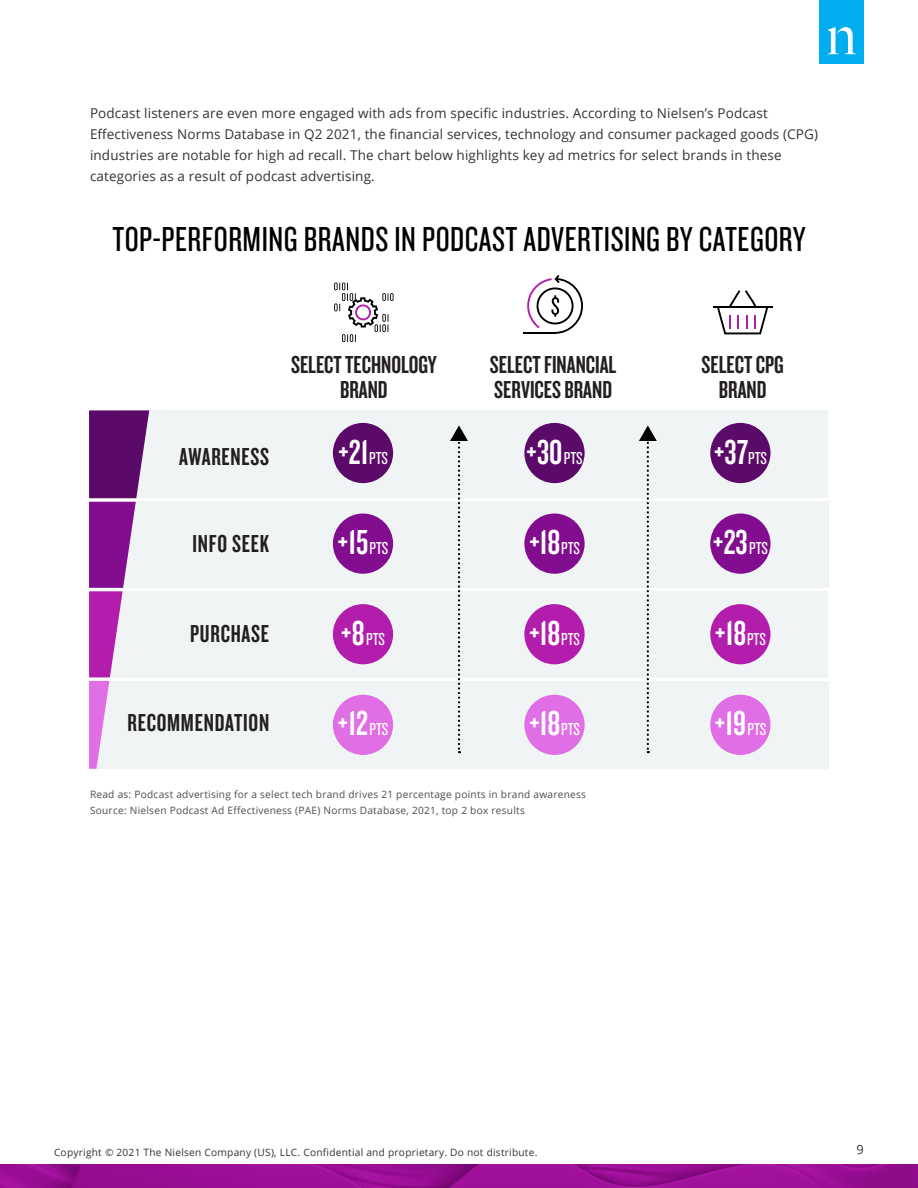
<style>
.page{position:relative;width:918px;height:1188px;background:#fff}
.page>*{position:absolute;margin:0;border:0;box-sizing:border-box;transform-origin:0 0}
.t1{font:36px "Knockout 48 Featherweight";color:#fff}
.t2{font:36px "Knockout 28 Junior Feathrwt";letter-spacing:.015em;color:#000}
.t3{font:25.5px/25.5px "Knockout 48 Featherweight";color:#231f20;text-align:center}
.t4{font:25.5px "Knockout 48 Featherweight";letter-spacing:.03em;color:#231f20}
.t5{font:18px "Knockout 28 Junior Feathrwt";color:#fff}
.t6{font:13.5px/21px "Open Sans";letter-spacing:.01em;color:#333}
.t7{font:12.75px "Open Sans";color:#333}
.t8{font:10.2px/16.5px "Open Sans";letter-spacing:.025em;color:#4d4d4d}
.t9{font:10.2px "Open Sans";letter-spacing:.025em;color:#333}
.s1{font-family:"Knockout 28 Junior Feathrwt";font-size:18px}
.s2{font-family:"Knockout 48 Featherweight";font-size:36px}
</style>
<div class="page">
<div style="left:123px;top:410px;width:705px;height:88px;background:#f1f4f5"></div>
<div style="left:89px;top:501px;width:739px;height:87px;background:#f1f4f5"></div>
<div style="left:89px;top:591px;width:739px;height:86px;background:#f1f4f5"></div>
<div style="left:89px;top:681px;width:740px;height:88px;background:#f1f4f5"></div>
<div style="left:333px;top:695px;width:60px;height:60px;background:#e06ee5;border-radius:50%"></div>
<div style="left:333px;top:604px;width:60px;height:60px;background:#b21dac;border-radius:50%"></div>
<div style="left:333px;top:514px;width:60px;height:60px;background:#820d8f;border-radius:50%"></div>
<div style="left:333px;top:423px;width:60px;height:60px;background:#5c0a69;border-radius:50%"></div>
<div style="left:524px;top:695px;width:61px;height:60px;background:#e06ee5;border-radius:50%"></div>
<div style="left:524px;top:604px;width:61px;height:60px;background:#b21dac;border-radius:50%"></div>
<div style="left:524px;top:514px;width:61px;height:60px;background:#820d8f;border-radius:50%"></div>
<div style="left:524px;top:423px;width:61px;height:60px;background:#5c0a69;border-radius:50%"></div>
<div style="left:710px;top:695px;width:61px;height:60px;background:#e06ee5;border-radius:50%"></div>
<div style="left:710px;top:604px;width:61px;height:60px;background:#b21dac;border-radius:50%"></div>
<div style="left:710px;top:514px;width:61px;height:60px;background:#820d8f;border-radius:50%"></div>
<div style="left:710px;top:423px;width:61px;height:60px;background:#5c0a69;border-radius:50%"></div>
<svg style="left:334px;top:282px;width:60px;height:60px"></svg>
<hr style="left:523px;top:332px;width:33px;height:2px;background:#000">
<svg style="left:527px;top:275px;width:56px;height:59px"></svg>
<hr style="left:713px;top:306px;width:59px;height:2px;background:#000">
<svg style="left:717px;top:290px;width:51px;height:44px"></svg>
<svg style="left:89px;top:410px;width:60px;height:359px"></svg>
<svg style="left:450px;top:425px;width:18px;height:328px"></svg>
<svg style="left:639px;top:425px;width:18px;height:328px"></svg>
<div style="left:820px;top:0;width:44px;height:63px;background:#00aeef"></div>
<svg style="left:828px;top:27px;width:28px;height:27px"></svg>
<img style="left:0;top:1164px;width:918px;height:24px">
<p class="t6" style="left:90px;top:103px;width:730px">Podcast listeners are even more engaged with ads from specific industries. According to Nielsen’s Podcast Effectiveness Norms Database in Q2 2021, the financial services, technology and consumer packaged goods (CPG) industries are notable for high ad recall. The chart below highlights key ad metrics for select brands in these categories as a result of podcast advertising.</p>
<h1 class="t2" style="left:113px;top:217px;width:694px">TOP-PERFORMING BRANDS IN PODCAST ADVERTISING BY CATEGORY</h1>
<h2 class="t4" style="left:179px;top:441px;width:92px">AWARENESS</h2>
<h2 class="t3" style="left:291px;top:351px;width:147px">SELECT TECHNOLOGY<br>BRAND</h2>
<h2 class="t3" style="left:490px;top:351px;width:128px;text-align:left">SELECT FINANCIAL<br>SERVICES BRAND</h2>
<h2 class="t3" style="left:702px;top:351px;width:84px">SELECT CPG<br>BRAND</h2>
<h1 class="t1" style="left:338px;top:430px;width:51px">+21<span class="s1">PTS</span></h1>
<h1 class="t1" style="left:526px;top:430px;width:58px">+30<span class="s1">PTS</span></h1>
<h1 class="t1" style="left:714px;top:430px;width:55px">+37<span class="s1">PTS</span></h1>
<h2 class="t4" style="left:192px;top:528px;width:78px">INFO SEEK</h2>
<h1 class="t1" style="left:338px;top:520px;width:52px">+15<span class="s1">PTS</span></h1>
<h1 class="t1" style="left:529px;top:520px;width:52px">+18<span class="s1">PTS</span></h1>
<h1 class="t1" style="left:713px;top:520px;width:57px">+23<span class="s1">PTS</span></h1>
<h2 class="t4" style="left:190px;top:618px;width:81px">PURCHASE</h2>
<h3 class="t5" style="left:341px;top:628px;width:46px"><span class="s2">+8</span>PTS</h3>
<h1 class="t1" style="left:529px;top:611px;width:52px">+18<span class="s1">PTS</span></h1>
<h1 class="t1" style="left:715px;top:611px;width:52px">+18<span class="s1">PTS</span></h1>
<h2 class="t4" style="left:127px;top:707px;width:143px">RECOMMENDATION</h2>
<h1 class="t1" style="left:338px;top:702px;width:52px">+12<span class="s1">PTS</span></h1>
<h1 class="t1" style="left:529px;top:702px;width:52px">+18<span class="s1">PTS</span></h1>
<p class="t8" style="left:90px;top:786px;width:498px">Read as: Podcast advertising for a select tech brand drives 21 percentage points in brand awareness<br>Source: Nielsen Podcast Ad Effectiveness (PAE) Norms Database, 2021, top 2 box results</p>
<h1 class="t1" style="left:715px;top:702px;width:53px">+19<span class="s1">PTS</span></h1>
<p class="t9" style="left:54px;top:1145px;width:485px">Copyright © 2021 The Nielsen Company (US), LLC. Confidential and proprietary. Do not distribute.</p>
<p class="t7" style="left:856px;top:1141px;width:9px">9</p>
</div>
